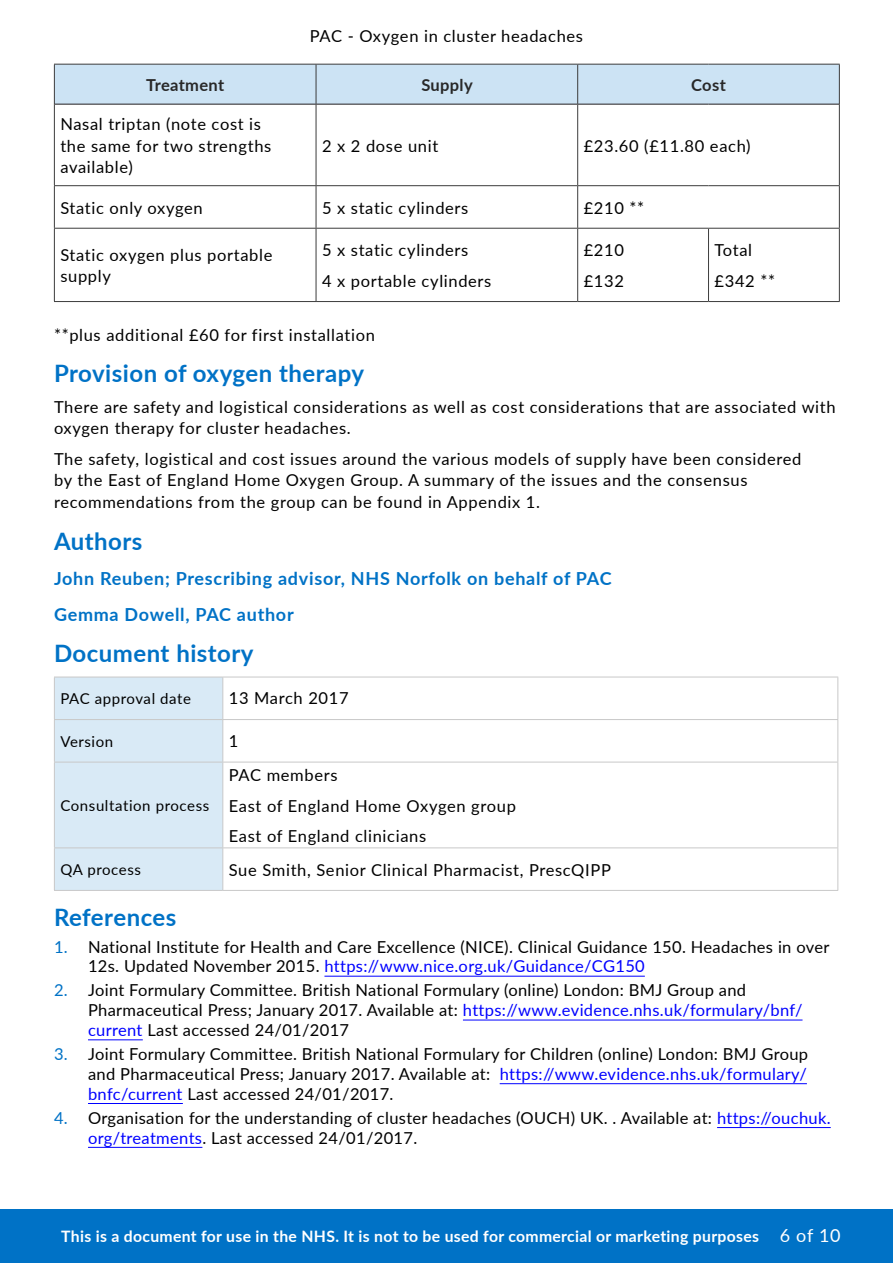
<style>
.page{position:relative;width:893px;height:1263px;background:#fff}
.page>*{position:absolute;margin:0;border:0;box-sizing:border-box;transform-origin:0 0}
.PrescQIPP_Header_1{font:700 24px "Lato";letter-spacing:.02em;color:#0072c6}
.PrescQIPP_Header_2{font:700 18px "Lato";letter-spacing:.04em;color:#0072c6}
.PrescQIPP_Body{font:16.5px/21.8px "Lato";letter-spacing:.035em;color:#000}
.PrescQIPP_Body_Empha{font:700 16.5px "Lato";letter-spacing:.02em;color:#282828}
.t1{font:700 15.75px "Lato";letter-spacing:.02em;color:#fff}
.PrescQIPP_Body-2{font:15px "Lato";letter-spacing:.04em;color:#000}
.s1{color:#0072c6}
.s2{color:#00f}
.s3{font-weight:400;font-size:18px}
</style>
<div class="page">
<hr style="left:324px;top:976px;width:321px;height:1px;background:#00f">
<hr style="left:463px;top:1020px;width:339px;height:1px;background:#00f">
<hr style="left:88px;top:1039px;width:55px;height:1px;background:#00f">
<hr style="left:500px;top:1083px;width:307px;height:1px;background:#00f">
<hr style="left:88px;top:1103px;width:95px;height:1px;background:#00f">
<hr style="left:717px;top:1127px;width:114px;height:1px;background:#00f">
<hr style="left:88px;top:1147px;width:114px;height:1px;background:#00f">
<div style="left:55px;top:65px;width:784px;height:39px;background:#cce3f4"></div>
<hr style="left:54px;top:64px;width:262px;height:1px;background:#3c3c3c">
<hr style="left:54px;top:65px;width:1px;height:39px;background:#3c3c3c">
<hr style="left:316px;top:64px;width:262px;height:1px;background:#3c3c3c">
<hr style="left:316px;top:65px;width:1px;height:39px;background:#3c3c3c">
<hr style="left:578px;top:64px;width:130px;height:1px;background:#3c3c3c">
<hr style="left:577px;top:65px;width:1px;height:39px;background:#3c3c3c">
<hr style="left:708px;top:64px;width:132px;height:1px;background:#3c3c3c">
<hr style="left:839px;top:65px;width:1px;height:39px;background:#3c3c3c">
<hr style="left:55px;top:104px;width:261px;height:1px;background:#231f20">
<hr style="left:316px;top:104px;width:262px;height:1px;background:#231f20">
<hr style="left:578px;top:104px;width:130px;height:1px;background:#231f20">
<hr style="left:708px;top:104px;width:131px;height:1px;background:#231f20">
<hr style="left:54px;top:104px;width:1px;height:81px;background:#3c3c3c">
<hr style="left:316px;top:105px;width:1px;height:80px;background:#3c3c3c">
<hr style="left:577px;top:105px;width:1px;height:80px;background:#3c3c3c">
<hr style="left:839px;top:104px;width:1px;height:81px;background:#3c3c3c">
<hr style="left:54px;top:185px;width:262px;height:1px;background:#3c3c3c">
<hr style="left:54px;top:186px;width:1px;height:42px;background:#3c3c3c">
<hr style="left:316px;top:185px;width:262px;height:1px;background:#3c3c3c">
<hr style="left:316px;top:186px;width:1px;height:42px;background:#3c3c3c">
<hr style="left:578px;top:185px;width:130px;height:1px;background:#3c3c3c">
<hr style="left:577px;top:186px;width:1px;height:42px;background:#3c3c3c">
<hr style="left:708px;top:185px;width:132px;height:1px;background:#3c3c3c">
<hr style="left:839px;top:186px;width:1px;height:42px;background:#3c3c3c">
<hr style="left:54px;top:228px;width:262px;height:1px;background:#3c3c3c">
<hr style="left:54px;top:229px;width:1px;height:72px;background:#3c3c3c">
<hr style="left:316px;top:228px;width:262px;height:1px;background:#3c3c3c">
<hr style="left:316px;top:229px;width:1px;height:72px;background:#3c3c3c">
<hr style="left:578px;top:228px;width:130px;height:1px;background:#3c3c3c">
<hr style="left:577px;top:229px;width:1px;height:72px;background:#3c3c3c">
<hr style="left:708px;top:228px;width:132px;height:1px;background:#3c3c3c">
<hr style="left:708px;top:229px;width:1px;height:72px;background:#3c3c3c">
<hr style="left:839px;top:229px;width:1px;height:72px;background:#3c3c3c">
<hr style="left:54px;top:301px;width:262px;height:1px;background:#3c3c3c">
<hr style="left:316px;top:301px;width:262px;height:1px;background:#3c3c3c">
<hr style="left:578px;top:301px;width:130px;height:1px;background:#3c3c3c">
<hr style="left:708px;top:301px;width:132px;height:1px;background:#3c3c3c">
<div style="left:55px;top:678px;width:167px;height:212px;background:#d9eaf6"></div>
<hr style="left:54px;top:677px;width:169px;height:1px;background:#c8c8c8">
<hr style="left:54px;top:677px;width:1px;height:42px;background:#c8c8c8">
<hr style="left:223px;top:677px;width:615px;height:1px;background:#c8c8c8">
<hr style="left:222px;top:677px;width:1px;height:42px;background:#c8c8c8">
<hr style="left:837px;top:677px;width:1px;height:42px;background:#c8c8c8">
<hr style="left:54px;top:719px;width:169px;height:1px;background:#c8c8c8">
<hr style="left:54px;top:720px;width:1px;height:42px;background:#c8c8c8">
<hr style="left:223px;top:719px;width:615px;height:1px;background:#c8c8c8">
<hr style="left:222px;top:720px;width:1px;height:42px;background:#c8c8c8">
<hr style="left:837px;top:720px;width:1px;height:42px;background:#c8c8c8">
<hr style="left:54px;top:762px;width:169px;height:1px;background:#c8c8c8">
<hr style="left:54px;top:762px;width:1px;height:85px;background:#c8c8c8">
<hr style="left:223px;top:762px;width:615px;height:1px;background:#c8c8c8">
<hr style="left:222px;top:762px;width:1px;height:85px;background:#c8c8c8">
<hr style="left:837px;top:762px;width:1px;height:85px;background:#c8c8c8">
<hr style="left:54px;top:847px;width:169px;height:1px;background:#c8c8c8">
<hr style="left:54px;top:848px;width:1px;height:42px;background:#c8c8c8">
<hr style="left:223px;top:847px;width:615px;height:1px;background:#c8c8c8">
<hr style="left:222px;top:848px;width:1px;height:42px;background:#c8c8c8">
<hr style="left:837px;top:848px;width:1px;height:42px;background:#c8c8c8">
<hr style="left:54px;top:890px;width:169px;height:1px;background:#c8c8c8">
<hr style="left:223px;top:890px;width:615px;height:1px;background:#c8c8c8">
<div style="left:0;top:1209px;width:893px;height:54px;background:#0072c6"></div>
<p class="PrescQIPP_Body" style="left:310px;top:24px;width:275px">PAC - Oxygen in cluster headaches</p>
<p class="PrescQIPP_Body_Empha" style="left:146px;top:73px;width:79px">Treatment</p>
<p class="PrescQIPP_Body_Empha" style="left:421px;top:73px;width:53px">Supply</p>
<p class="PrescQIPP_Body_Empha" style="left:691px;top:73px;width:36px">Cost</p>
<p class="PrescQIPP_Body" style="left:60px;top:112px;width:212px">Nasal triptan (note cost is the same for two strengths available)</p>
<p class="PrescQIPP_Body" style="left:322px;top:134px;width:118px">2 x 2 dose unit</p>
<p class="PrescQIPP_Body" style="left:584px;top:134px;width:168px">£23.60 (£11.80 each)</p>
<p class="PrescQIPP_Body" style="left:60px;top:196px;width:144px">Static only oxygen</p>
<p class="PrescQIPP_Body" style="left:322px;top:196px;width:148px">5 x static cylinders</p>
<p class="PrescQIPP_Body" style="left:584px;top:196px;width:62px">£210 **</p>
<p class="PrescQIPP_Body" style="left:60px;top:243px;width:214px">Static oxygen plus portable supply</p>
<p class="PrescQIPP_Body" style="left:322px;top:239px;width:148px">5 x static cylinders</p>
<p class="PrescQIPP_Body" style="left:584px;top:239px;width:42px">£210</p>
<p class="PrescQIPP_Body" style="left:584px;top:269px;width:42px">£132</p>
<p class="PrescQIPP_Body" style="left:322px;top:269px;width:171px">4 x portable cylinders</p>
<p class="PrescQIPP_Body" style="left:714px;top:239px;width:39px">Total</p>
<p class="PrescQIPP_Body" style="left:714px;top:269px;width:62px">£342 **</p>
<p class="PrescQIPP_Body" style="left:54px;top:323px;width:322px">**plus additional £60 for first installation</p>
<p class="PrescQIPP_Header_1" style="left:54px;top:356px;width:312px">Provision of oxygen therapy</p>
<p class="PrescQIPP_Body" style="left:54px;top:395px;width:783px">There are safety and logistical considerations as well as cost considerations that are associated with oxygen therapy for cluster headaches.</p>
<p class="PrescQIPP_Body" style="left:54px;top:447px;width:749px">The safety, logistical and cost issues around the various models of supply have been considered by the East of England Home Oxygen Group. A summary of the issues and the consensus recommendations from the group can be found in Appendix 1.</p>
<p class="PrescQIPP_Header_1" style="left:54px;top:523px;width:90px">Authors</p>
<p class="PrescQIPP_Header_2" style="left:54px;top:565px;width:559px">John Reuben; Prescribing advisor, NHS Norfolk on behalf of PAC</p>
<p class="PrescQIPP_Header_2" style="left:54px;top:601px;width:241px">Gemma Dowell, PAC author</p>
<p class="PrescQIPP_Header_1" style="left:54px;top:636px;width:201px">Document history</p>
<p class="PrescQIPP_Body-2" style="left:60px;top:688px;width:132px">PAC approval date</p>
<p class="PrescQIPP_Body" style="left:229px;top:687px;width:121px">13 March 2017</p>
<p class="PrescQIPP_Body-2" style="left:60px;top:731px;width:54px">Version</p>
<p class="PrescQIPP_Body" style="left:229px;top:729px;width:11px">1</p>
<p class="PrescQIPP_Body-2" style="left:60px;top:795px;width:150px">Consultation process</p>
<p class="PrescQIPP_Body" style="left:229px;top:764px;width:110px">PAC members</p>
<p class="PrescQIPP_Body" style="left:229px;top:794px;width:289px">East of England Home Oxygen group</p>
<p class="PrescQIPP_Body" style="left:229px;top:824px;width:199px">East of England clinicians</p>
<p class="PrescQIPP_Body-2" style="left:60px;top:859px;width:82px">QA process</p>
<p class="PrescQIPP_Body" style="left:229px;top:858px;width:384px">Sue Smith, Senior Clinical Pharmacist, PrescQIPP</p>
<p class="PrescQIPP_Header_1" style="left:54px;top:900px;width:124px">References</p>
<p class="PrescQIPP_Body" style="left:88px;top:936px;width:743px;line-height:19.8px;text-indent:-34px"><span class="s1">1.</span> National Institute for Health and Care Excellence (NICE). Clinical Guidance 150. Headaches in over<br>12s. Updated November 2015. <span class="s2">https://www.nice.org.uk/Guidance/CG150</span></p>
<p class="PrescQIPP_Body" style="left:88px;top:980px;width:716px;line-height:19.8px;text-indent:-34px"><span class="s1">2.</span> Joint Formulary Committee. British National Formulary (online) London: BMJ Group and<br>Pharmaceutical Press; January 2017. Available at: <span class="s2">https://www.evidence.nhs.uk/formulary/bnf/ current</span> Last accessed 24/01/2017</p>
<p class="PrescQIPP_Body" style="left:88px;top:1043px;width:722px;line-height:19.8px;text-align:justify;text-indent:-34px"><span class="s1">3.</span> Joint Formulary Committee. British National Formulary for Children (online) London: BMJ Group and Pharmaceutical Press; January 2017. Available at: <span class="s2">https://www.evidence.nhs.uk/formulary/ bnfc/current</span> Last accessed 24/01/2017.</p>
<p class="PrescQIPP_Body" style="left:88px;top:1107px;width:744px;line-height:19.8px;text-indent:-34px"><span class="s1">4.</span> Organisation for the understanding of cluster headaches (OUCH) UK. . Available at: <span class="s2">https://ouchuk. org/treatments</span>. Last accessed 24/01/2017.</p>
<p class="t1" style="left:61px;top:1225px;width:781px">This is a document for use in the NHS. It is not to be used for commercial or marketing purposes <span class="s3">6 of 10</span></p>
</div>
